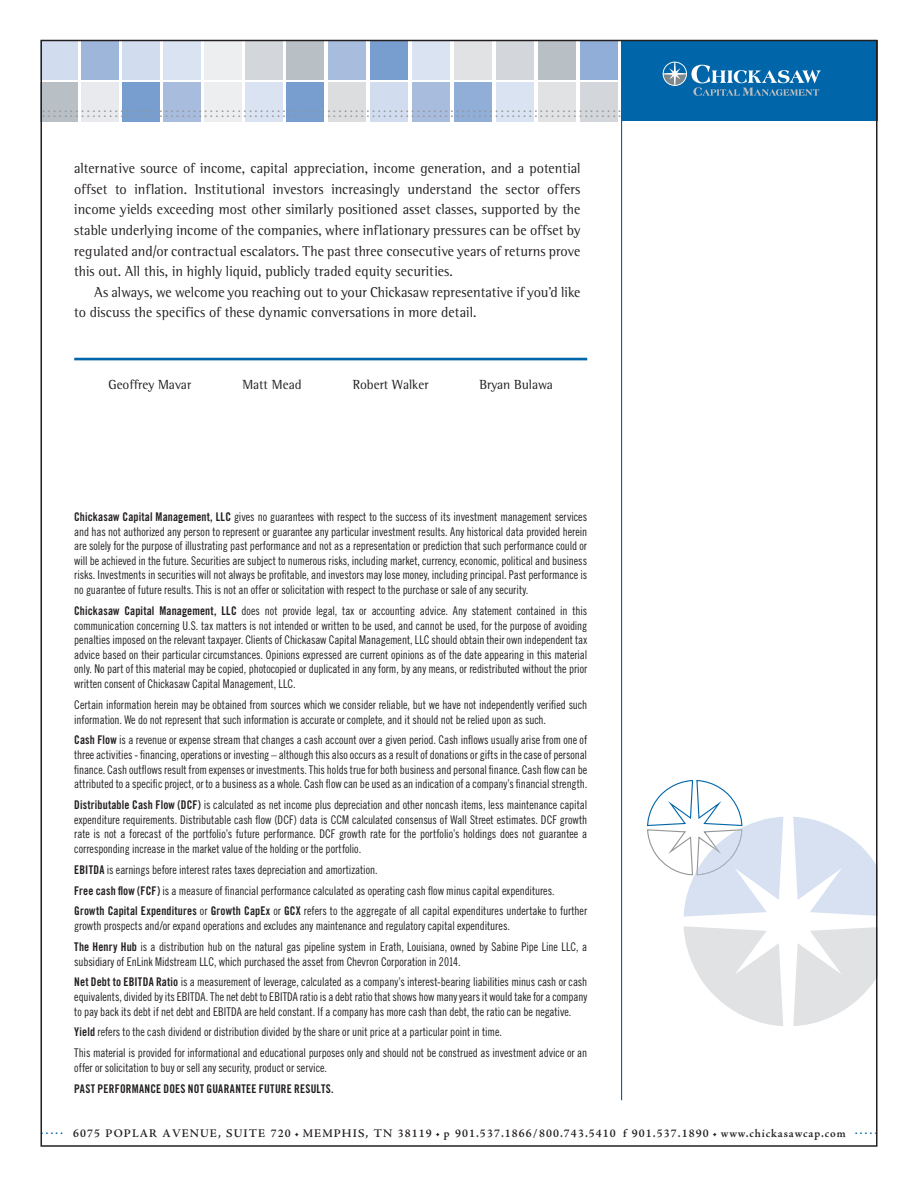
<style>
.page{position:relative;width:918px;height:1188px;background:#fff}
.page>*{position:absolute;margin:0;border:0;box-sizing:border-box;transform-origin:0 0}
.t1{font:15px "AG Book Rounded";color:#939598}
.PG2_10-10_Body_Rest{font:14.7px/20.5px "Rotis Semi Serif";color:#231f20;text-align:justify;scale:.96 1}
.t2{font:13.5px "Rotis Semi Serif";color:#231f20}
.t3{font:12px/14.7px "Trade Gothic LT Std Cn 18";letter-spacing:-.005em;color:#231f20;text-align:justify;scale:.95 1}
.t4{font:12px "Trade Gothic LT Std Bd Cn 20";letter-spacing:.02em;color:#231f20;scale:.95 1}
.t5{font:600 11.7px "Adobe Jenson Pro";letter-spacing:.095em;color:#231f20}
.s1{font-family:"Trade Gothic LT Std Bd Cn 20"}
</style>
<div class="page">
<div style="left:621px;top:40px;width:257px;height:82px;background:#0065a9"></div>
<svg style="left:663px;top:62px;width:158px;height:34px"></svg>
<svg style="left:647px;top:780px;width:136px;height:137px"></svg>
<svg style="left:793px;top:817px;width:82px;height:99px"></svg>
<svg style="left:684px;top:926px;width:99px;height:100px"></svg>
<svg style="left:793px;top:927px;width:82px;height:99px"></svg>
<div style="left:287px;top:40px;width:37px;height:40px;background:#b9c0c5"></div>
<div style="left:287px;top:82px;width:37px;height:40px;background:#779ece"></div>
<div style="left:246px;top:40px;width:37px;height:40px;background:#d3d7db"></div>
<div style="left:246px;top:82px;width:37px;height:40px;background:#d9e3f1"></div>
<div style="left:205px;top:40px;width:37px;height:40px;background:#eceef0"></div>
<div style="left:205px;top:82px;width:37px;height:40px;background:#eceef0"></div>
<div style="left:164px;top:40px;width:37px;height:40px;background:#d9e3f1"></div>
<div style="left:164px;top:82px;width:37px;height:40px;background:#a8bdde"></div>
<div style="left:123px;top:40px;width:37px;height:40px;background:#d1dcee"></div>
<div style="left:123px;top:82px;width:37px;height:40px;background:#779ece"></div>
<div style="left:82px;top:40px;width:37px;height:40px;background:#9db6da"></div>
<div style="left:82px;top:82px;width:37px;height:40px;background:#e8eaed"></div>
<div style="left:40px;top:40px;width:38px;height:40px;background:#d1dcee"></div>
<div style="left:40px;top:82px;width:38px;height:40px;background:#b9c0c5"></div>
<div style="left:328px;top:40px;width:38px;height:40px;background:#a8bdde"></div>
<div style="left:328px;top:82px;width:38px;height:40px;background:#dcdddf"></div>
<div style="left:370px;top:40px;width:38px;height:40px;background:#779ece"></div>
<div style="left:370px;top:82px;width:38px;height:40px;background:#d1dcee"></div>
<div style="left:412px;top:40px;width:38px;height:40px;background:#d9e3f1"></div>
<div style="left:412px;top:82px;width:38px;height:40px;background:#a8bdde"></div>
<div style="left:454px;top:40px;width:38px;height:40px;background:#e1e2e4"></div>
<div style="left:454px;top:82px;width:38px;height:40px;background:#90aed7"></div>
<div style="left:496px;top:40px;width:38px;height:40px;background:#d3d7db"></div>
<div style="left:496px;top:82px;width:38px;height:40px;background:#d9e3f1"></div>
<div style="left:538px;top:40px;width:38px;height:40px;background:#b9c0c5"></div>
<div style="left:538px;top:82px;width:38px;height:40px;background:#e1e2e4"></div>
<div style="left:580px;top:40px;width:38px;height:40px;background:#90aed7"></div>
<div style="left:580px;top:82px;width:38px;height:40px;background:#d3d7db"></div>
<hr style="left:621px;top:121px;width:1px;height:979px;background:#0065a9">
<hr style="left:74px;top:358px;width:513px;height:2px;background:#0065a9">
<p class="t1" style="left:42px;top:98px;width:581px">........................................................................................................</p>
<p class="t1" style="left:42px;top:103px;width:581px">........................................................................................................</p>
<p class="PG2_10-10_Body_Rest" style="left:74px;top:158px;width:529px">alternative source of income, capital appreciation, income generation, and a potential offset to inflation. Institutional investors increasingly understand the sector offers income yields exceeding most other similarly positioned asset classes, supported by the stable underlying income of the companies, where inflationary pressures can be offset by regulated and/or contractual escalators. The past three consecutive years of returns prove this out. All this, in highly liquid, publicly traded equity securities.</p>
<p class="PG2_10-10_Body_Rest" style="left:74px;top:281px;width:529px;text-indent:20px">As always, we welcome you reaching out to your Chickasaw representative if you’d like to discuss the specifics of these dynamic conversations in more detail.</p>
<p class="t2" style="left:108px;top:376px;width:84px">Geoffrey Mavar</p>
<p class="t2" style="left:242px;top:376px;width:61px">Matt Mead</p>
<p class="t2" style="left:353px;top:376px;width:77px">Robert Walker</p>
<p class="t2" style="left:480px;top:376px;width:75px">Bryan Bulawa</p>
<p class="t3" style="left:74px;top:509px;width:542px"><span class="s1">Chickasaw Capital Management, LLC</span> gives no guarantees with respect to the success of its investment management services and has not authorized any person to represent or guarantee any particular investment results. Any historical data provided herein are solely for the purpose of illustrating past performance and not as a representation or prediction that such performance could or will be achieved in the future. Securities are subject to numerous risks, including market, currency, economic, political and business risks. Investments in securities will not always be profitable, and investors may lose money, including principal. Past performance is no guarantee of future results. This is not an offer or solicitation with respect to the purchase or sale of any security.</p>
<p class="t3" style="left:74px;top:603px;width:542px"><span class="s1">Chickasaw Capital Management, LLC</span> does not provide legal, tax or accounting advice. Any statement contained in this communication concerning U.S. tax matters is not intended or written to be used, and cannot be used, for the purpose of avoiding penalties imposed on the relevant taxpayer. Clients of Chickasaw Capital Management, LLC should obtain their own independent tax advice based on their particular circumstances. Opinions expressed are current opinions as of the date appearing in this material only. No part of this material may be copied, photocopied or duplicated in any form, by any means, or redistributed without the prior written consent of Chickasaw Capital Management, LLC.</p>
<p class="t3" style="left:74px;top:697px;width:542px">Certain information herein may be obtained from sources which we consider reliable, but we have not independently verified such information. We do not represent that such information is accurate or complete, and it should not be relied upon as such.</p>
<p class="t3" style="left:74px;top:733px;width:542px"><span class="s1">Cash Flow</span> is a revenue or expense stream that changes a cash account over a given period. Cash inflows usually arise from one of three activities - financing, operations or investing – although this also occurs as a result of donations or gifts in the case of personal finance. Cash outflows result from expenses or investments. This holds true for both business and personal finance. Cash flow can be attributed to a specific project, or to a business as a whole. Cash flow can be used as an indication of a company’s financial strength.</p>
<p class="t3" style="left:74px;top:797px;width:541px"><span class="s1">Distributable Cash Flow (DCF)</span> is calculated as net income plus depreciation and other noncash items, less maintenance capital expenditure requirements. Distributable cash flow (DCF) data is CCM calculated consensus of Wall Street estimates. DCF growth rate is not a forecast of the portfolio’s future performance. DCF growth rate for the portfolio’s holdings does not guarantee a corresponding increase in the market value of the holding or the portfolio.</p>
<p class="t3" style="left:74px;top:862px;width:321px"><span class="s1">EBITDA</span> is earnings before interest rates taxes depreciation and amortization.</p>
<p class="t3" style="left:74px;top:883px;width:507px"><span class="s1">Free cash flow (FCF)</span> is a measure of financial performance calculated as operating cash flow minus capital expenditures.</p>
<p class="t3" style="left:74px;top:904px;width:541px"><span class="s1">Growth Capital Expenditures</span> or <span class="s1">Growth CapEx</span> or <span class="s1">GCX</span> refers to the aggregate of all capital expenditures undertake to further growth prospects and/or expand operations and excludes any maintenance and regulatory capital expenditures.</p>
<p class="t3" style="left:74px;top:939px;width:541px"><span class="s1">The Henry Hub</span> is a distribution hub on the natural gas pipeline system in Erath, Louisiana, owned by Sabine Pipe Line LLC, a subsidiary of EnLink Midstream LLC, which purchased the asset from Chevron Corporation in 2014.</p>
<p class="t3" style="left:74px;top:975px;width:542px"><span class="s1">Net Debt to EBITDA Ratio</span> is a measurement of leverage, calculated as a company’s interest-bearing liabilities minus cash or cash equivalents, divided by its EBITDA. The net debt to EBITDA ratio is a debt ratio that shows how many years it would take for a company to pay back its debt if net debt and EBITDA are held constant. If a company has more cash than debt, the ratio can be negative.</p>
<p class="t3" style="left:74px;top:1025px;width:452px"><span class="s1">Yield</span> refers to the cash dividend or distribution divided by the share or unit price at a particular point in time.</p>
<p class="t3" style="left:74px;top:1046px;width:541px">This material is provided for informational and educational purposes only and should not be construed as investment advice or an offer or solicitation to buy or sell any security, product or service.</p>
<p class="t4" style="left:74px;top:1081px;width:275px">PAST PERFORMANCE DOES NOT GUARANTEE FUTURE RESULTS.</p>
<p class="t5" style="left:40px;top:1126px;width:838px"><sup>.....</sup> 6075 POPLAR AVENUE, SUITE 720 • MEMPHIS, TN 38119 • p 901.537.1866/800.743.5410 f 901.537.1890 • www.chickasawcap.com <sup>.....</sup></p>
</div>
